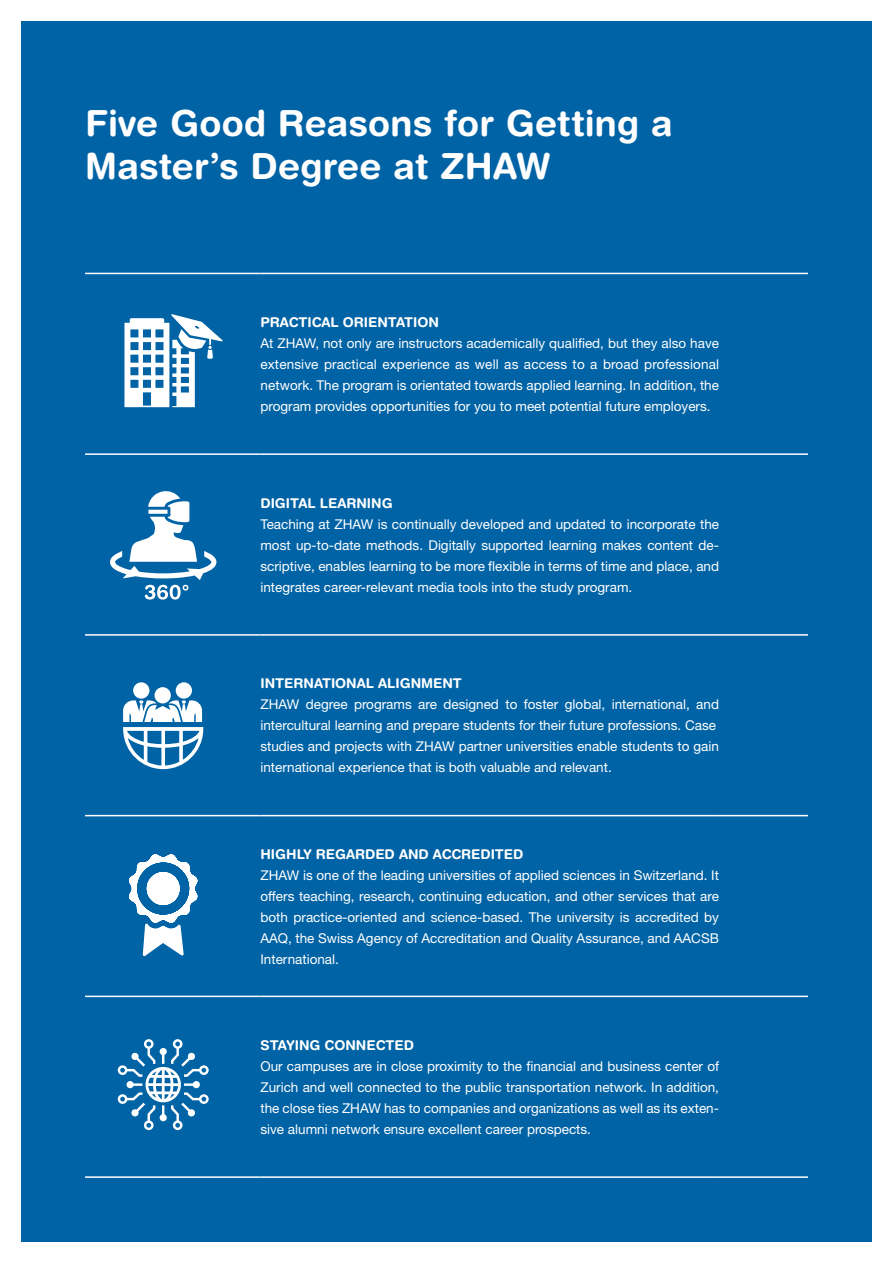
<style>
.page{position:relative;width:893px;height:1263px;background:#fff}
.page>*{position:absolute;margin:0;border:0;box-sizing:border-box;transform-origin:0 0}
.t1{font:700 36px/42.5px "Helvetica Rounded LT Std";letter-spacing:.005em;color:#fff}
.t2{font:13.5px/21px "Helvetica Neue LT Pro";color:#fff;text-align:justify}
.t3{font:700 13.5px "Helvetica Rounded LT Std";color:#fff}
</style>
<div class="page">
<div style="left:21px;top:21px;width:851px;height:1221px;background:#0063a5"></div>
<hr style="left:85px;top:273px;width:175px;height:1px;background:#fff">
<hr style="left:260px;top:273px;width:459px;height:1px;background:#fff">
<hr style="left:719px;top:273px;width:89px;height:1px;background:#fff">
<hr style="left:85px;top:453px;width:175px;height:2px;background:#fff">
<hr style="left:260px;top:453px;width:459px;height:2px;background:#fff">
<hr style="left:719px;top:453px;width:89px;height:2px;background:#fff">
<hr style="left:85px;top:634px;width:175px;height:2px;background:#fff">
<hr style="left:260px;top:634px;width:459px;height:2px;background:#fff">
<hr style="left:719px;top:634px;width:89px;height:2px;background:#fff">
<hr style="left:85px;top:815px;width:175px;height:1px;background:#fff">
<hr style="left:260px;top:815px;width:459px;height:1px;background:#fff">
<hr style="left:719px;top:815px;width:89px;height:1px;background:#fff">
<hr style="left:85px;top:995px;width:175px;height:2px;background:#fff">
<hr style="left:260px;top:995px;width:459px;height:2px;background:#fff">
<hr style="left:719px;top:995px;width:89px;height:2px;background:#fff">
<hr style="left:85px;top:1176px;width:175px;height:2px;background:#fff">
<hr style="left:260px;top:1176px;width:459px;height:2px;background:#fff">
<hr style="left:719px;top:1176px;width:89px;height:2px;background:#fff">
<svg style="left:124px;top:314px;width:99px;height:93px"></svg>
<svg style="left:118px;top:1039px;width:91px;height:91px"></svg>
<svg style="left:110px;top:491px;width:106px;height:109px"></svg>
<svg style="left:123px;top:682px;width:80px;height:87px"></svg>
<svg style="left:129px;top:854px;width:68px;height:102px"></svg>
<h1 class="t1" style="left:85px;top:101px;width:589px">Five Good Reasons for Getting a<br>Master’s Degree at ZHAW</h1>
<p class="t3" style="left:260px;top:314px;width:180px">PRACTICAL ORIENTATION</p>
<p class="t2" style="left:260px;top:332px;width:460px">At ZHAW, not only are instructors academically qualified, but they also have extensive practical experience as well as access to a broad professional network. The program is orientated towards applied learning. In addition, the program provides opportunities for you to meet potential future employers.</p>
<p class="t3" style="left:260px;top:494px;width:134px">DIGITAL LEARNING</p>
<p class="t2" style="left:260px;top:513px;width:460px">Teaching at ZHAW is continually developed and updated to incorporate the most up-to-date methods. Digitally supported learning makes content de&shy;scriptive, enables learning to be more flexible in terms of time and place, and integrates career-relevant media tools into the study program.</p>
<p class="t3" style="left:260px;top:675px;width:203px">INTERNATIONAL ALIGNMENT</p>
<p class="t2" style="left:260px;top:694px;width:460px;text-align:left">ZHAW degree programs are designed to foster global, international, and intercultural learning and prepare students for their future professions. Case studies and projects with ZHAW partner universities enable students to gain international experience that is both valuable and relevant.</p>
<p class="t3" style="left:260px;top:845px;width:264px">HIGHLY REGARDED AND ACCREDITED</p>
<p class="t2" style="left:260px;top:864px;width:460px">ZHAW is one of the leading universities of applied sciences in Switzerland. It offers teaching, research, continuing education, and other services that are both practice-oriented and science-based. The university is accredited by AAQ, the Swiss Agency of Accreditation and Quality Assurance, and AACSB International.</p>
<p class="t3" style="left:260px;top:1037px;width:155px">STAYING CONNECTED</p>
<p class="t2" style="left:260px;top:1055px;width:460px">Our campuses are in close proximity to the financial and business center of Zurich and well connected to the public transportation network. In addition, the close ties ZHAW has to companies and organizations as well as its exten&shy;sive alumni network ensure excellent career prospects.</p>
</div>
